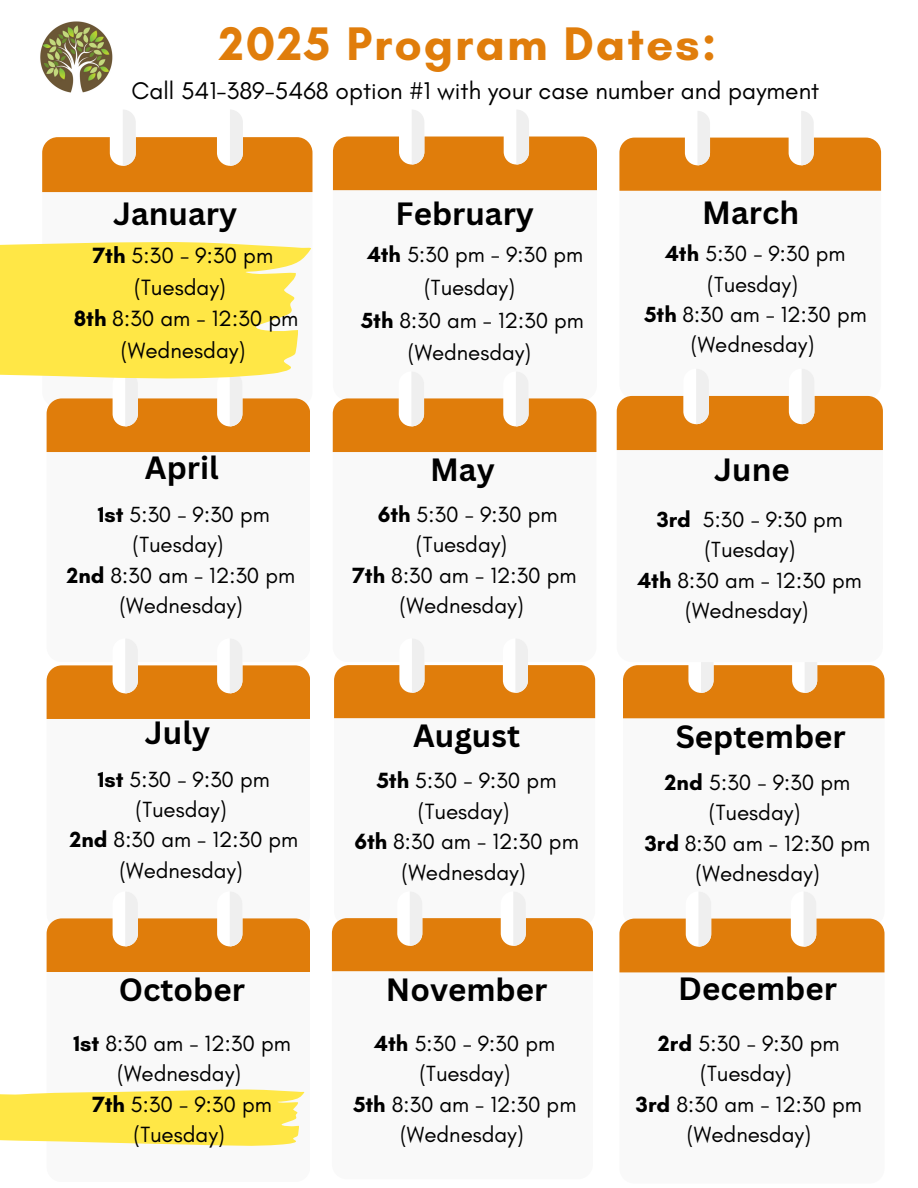
<style>
.page{position:relative;width:918px;height:1188px;background:#fff}
.page>*{position:absolute;margin:0;border:0;box-sizing:border-box;transform-origin:0 0}
.t1{font:700 48px "Glacial Indifference";letter-spacing:.04em;color:#e07d0b}
.t2{font:700 31.35px "Canva Sans";color:#000}
.t3{font:24.6px "Glacial Indifference";color:#000}
.t4{font:22.5px/30.3px "Glacial Indifference";color:#000;text-align:center}
.t5{font:22.35px/30.3px "Glacial Indifference";color:#000;text-align:center}
.t6{font:22.2px/30.3px "Glacial Indifference";color:#000;text-align:center}
.s1{font-weight:700}
</style>
<div class="page">
<svg style="left:42px;top:192px;width:270px;height:1px"></svg>
<svg style="left:42px;top:110px;width:270px;height:82px"></svg>
<svg style="left:333px;top:190px;width:264px;height:1px"></svg>
<svg style="left:333px;top:110px;width:264px;height:80px"></svg>
<svg style="left:619px;top:111px;width:262px;height:80px"></svg>
<svg style="left:623px;top:718px;width:261px;height:1px"></svg>
<svg style="left:623px;top:662px;width:261px;height:56px;background:#e38f2e"></svg>
<svg style="left:619px;top:972px;width:266px;height:1px"></svg>
<svg style="left:619px;top:891px;width:266px;height:81px"></svg>
<svg style="left:47px;top:452px;width:263px;height:1px"></svg>
<svg style="left:47px;top:382px;width:263px;height:70px"></svg>
<svg style="left:333px;top:452px;width:263px;height:1px"></svg>
<svg style="left:333px;top:372px;width:263px;height:80px"></svg>
<svg style="left:617px;top:450px;width:266px;height:1px"></svg>
<svg style="left:617px;top:369px;width:266px;height:81px"></svg>
<svg style="left:334px;top:718px;width:261px;height:1px"></svg>
<svg style="left:334px;top:638px;width:261px;height:80px"></svg>
<svg style="left:47px;top:638px;width:263px;height:81px"></svg>
<svg style="left:47px;top:891px;width:263px;height:81px"></svg>
<svg style="left:332px;top:971px;width:261px;height:1px"></svg>
<svg style="left:332px;top:891px;width:261px;height:80px"></svg>
<img style="left:40px;top:21px;width:73px;height:71px">
<svg style="left:0;top:1089px;width:305px;height:57px;background:#fee95b"></svg>
<svg style="left:0;top:242px;width:311px;height:140px;background:#fee95a"></svg>
<p class="t1" style="left:219px;top:14px;width:499px">2025 Program Dates:</p>
<h1 class="t3" style="left:132px;top:76px;width:689px">Call 541-389-5468 option #1 with your case number and payment</h1>
<p class="t2" style="left:113px;top:191px;width:126px">January</p>
<h2 class="t2" style="left:396px;top:192px;width:140px">February</h2>
<p class="t2" style="left:702px;top:190px;width:98px">March</p>
<p class="t4" style="left:93px;top:240px;width:182px"><span class="s1">7th</span> 5:30 - 9:30 pm</p>
<p class="t4" style="left:134px;top:272px;width:93px">(Tuesday)</p>
<h2 class="t4" style="left:74px;top:303px;width:226px;line-height:31.5px"><span class="s1">8th</span> 8:30 am - 12:30 pm (Wednesday)</h2>
<p class="t5" style="left:367px;top:238px;width:217px;line-height:32.7px"><span class="s1">4th</span> 5:30 pm - 9:30 pm (Tuesday)</p>
<p class="t5" style="left:361px;top:304px;width:224px;line-height:32.7px"><span class="s1">5th</span> 8:30 am - 12:30 pm (Wednesday)</p>
<p class="t6" style="left:666px;top:238px;width:182px"><span class="s1">4th</span> 5:30 - 9:30 pm (Tuesday)</p>
<p class="t6" style="left:644px;top:299px;width:224px"><span class="s1">5th</span> 8:30 am - 12:30 pm (Wednesday)</p>
<p class="t2" style="left:145px;top:446px;width:75px">April</p>
<p class="t2" style="left:430px;top:448px;width:66px">May</p>
<h2 class="t2" style="left:714px;top:448px;width:77px">June</h2>
<p class="t5" style="left:98px;top:499px;width:174px"><span class="s1">1st</span> 5:30 - 9:30 pm (Tuesday)</p>
<h2 class="t5" style="left:67px;top:560px;width:230px"><span class="s1">2nd</span> 8:30 am - 12:30 pm (Wednesday)</h2>
<p class="t5" style="left:378px;top:499px;width:181px"><span class="s1">6th</span> 5:30 - 9:30 pm (Tuesday)</p>
<p class="t5" style="left:353px;top:560px;width:226px"><span class="s1">7th</span> 8:30 am - 12:30 pm (Wednesday)</p>
<p class="t6" style="left:657px;top:504px;width:188px"><span class="s1">3rd</span> 5:30 - 9:30 pm</p>
<h2 class="t6" style="left:638px;top:535px;width:225px">(Tuesday)<br><span class="s1">4th</span> 8:30 am - 12:30 pm (Wednesday)</h2>
<p class="t2" style="left:145px;top:710px;width:67px">July</p>
<p class="t2" style="left:413px;top:713px;width:108px">August</p>
<p class="t2" style="left:676px;top:714px;width:172px">September</p>
<p class="t5" style="left:98px;top:764px;width:174px"><span class="s1">1st</span> 5:30 - 9:30 pm (Tuesday)</p>
<p class="t5" style="left:70px;top:824px;width:230px"><span class="s1">2nd</span> 8:30 am - 12:30 pm (Wednesday)</p>
<h2 class="t4" style="left:377px;top:765px;width:181px"><span class="s1">5th</span> 5:30 - 9:30 pm (Tuesday)</h2>
<p class="t4" style="left:354px;top:826px;width:226px"><span class="s1">6th</span> 8:30 am - 12:30 pm (Wednesday)</p>
<p class="t5" style="left:665px;top:767px;width:187px"><span class="s1">2nd</span> 5:30 - 9:30 pm (Tuesday)</p>
<p class="t5" style="left:645px;top:828px;width:227px"><span class="s1">3rd</span> 8:30 am - 12:30 pm (Wednesday)</p>
<h2 class="t2" style="left:119px;top:968px;width:128px">October</h2>
<p class="t2" style="left:386px;top:968px;width:163px">November</p>
<p class="t2" style="left:678px;top:967px;width:160px">December</p>
<p class="t5" style="left:658px;top:1028px;width:183px"><span class="s1">2rd</span> 5:30 - 9:30 pm (Tuesday)</p>
<h2 class="t5" style="left:636px;top:1089px;width:228px"><span class="s1">3rd</span> 8:30 am - 12:30 pm (Wednesday)</h2>
<p class="t5" style="left:375px;top:1028px;width:182px"><span class="s1">4th</span> 5:30 - 9:30 pm (Tuesday)</p>
<p class="t5" style="left:353px;top:1089px;width:225px"><span class="s1">5th</span> 8:30 am - 12:30 pm (Wednesday)</p>
<p class="t5" style="left:73px;top:1028px;width:219px"><span class="s1">1st</span> 8:30 am - 12:30 pm (Wednesday)</p>
<h2 class="t5" style="left:92px;top:1089px;width:181px"><span class="s1">7th</span> 5:30 - 9:30 pm (Tuesday)</h2>
</div>
